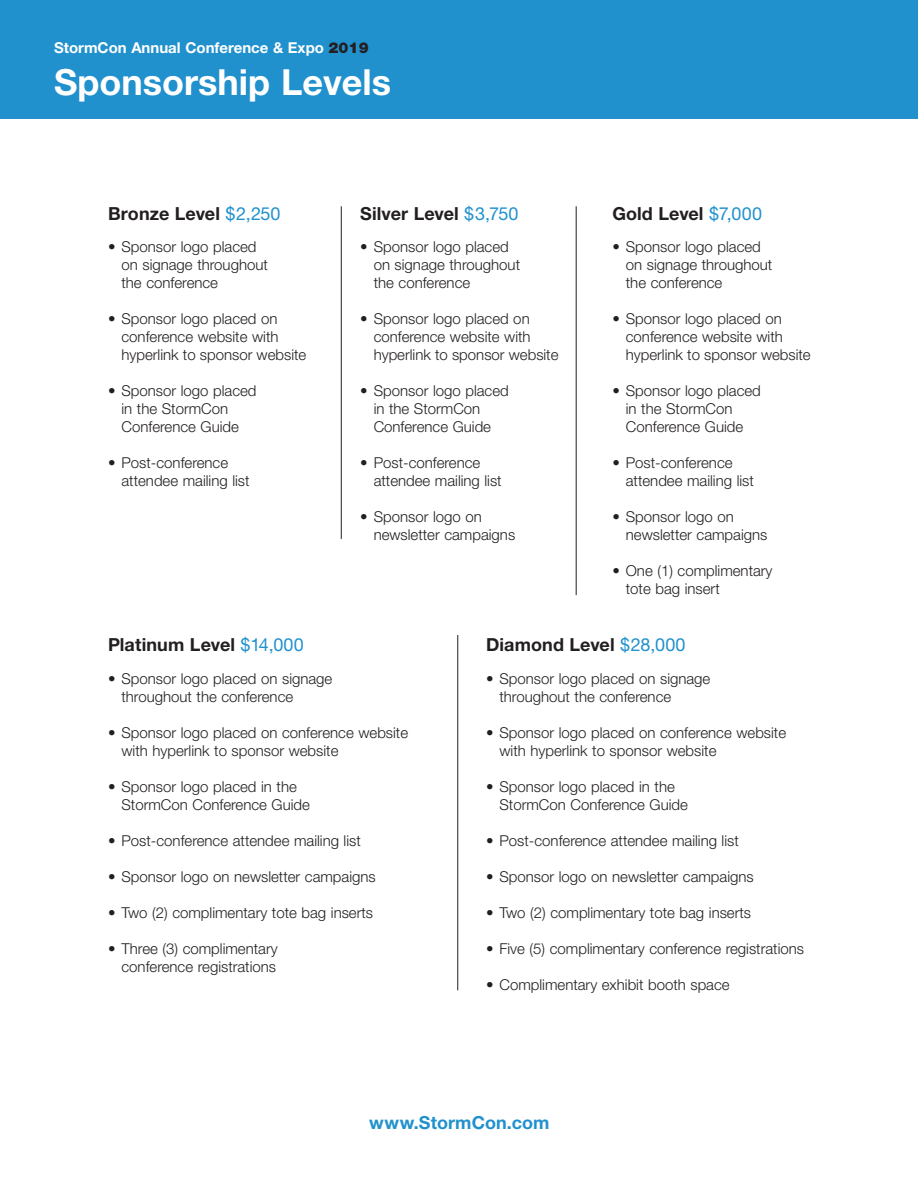
<style>
.page{position:relative;width:918px;height:1188px;background:#fff}
.page>*{position:absolute;margin:0;border:0;box-sizing:border-box;transform-origin:0 0}
.t1{font:700 36px "Helvetica Neue";color:#fff}
.t2{font:700 18px "Helvetica Neue";letter-spacing:-.005em;color:#231f20}
.t3{font:700 18px "Helvetica Neue";letter-spacing:.01em;color:#2191ce}
.t4{font:300 15px/18px "Helvetica Neue";color:#231f20}
.t5{font:700 15px "Helvetica Neue";color:#fff}
.s1{font-weight:900;color:#231f20}
.s2{font-weight:400;color:#2191ce}
</style>
<div class="page">
<div style="left:0;top:0;width:918px;height:119px;background:#2191ce"></div>
<hr style="left:341px;top:206px;width:1px;height:333px;background:#231f20">
<hr style="left:576px;top:206px;width:1px;height:389px;background:#231f20">
<hr style="left:457px;top:635px;width:1px;height:355px;background:#231f20">
<p class="t5" style="left:54px;top:38px;width:316px">StormCon Annual Conference &amp; Expo <span class="s1">2019</span></p>
<h1 class="t1" style="left:54px;top:60px;width:339px">Sponsorship Levels</h1>
<p class="t2" style="left:108px;top:203px;width:174px">Bronze Level <span class="s2">$2,250</span></p>
<p class="t4" style="left:122px;top:237px;width:148px;text-indent:-14px">• Sponsor logo placed on signage throughout the conference</p>
<p class="t4" style="left:122px;top:309px;width:186px;text-indent:-14px">• Sponsor logo placed on conference website with hyperlink to sponsor website</p>
<p class="t4" style="left:122px;top:381px;width:137px;text-indent:-14px">• Sponsor logo placed in the StormCon<br>Conference Guide</p>
<p class="t4" style="left:122px;top:453px;width:130px;text-indent:-14px">• Post-conference attendee mailing list</p>
<p class="t2" style="left:360px;top:203px;width:160px">Silver Level <span class="s2">$3,750</span></p>
<p class="t4" style="left:374px;top:237px;width:148px;text-indent:-14px">• Sponsor logo placed on signage throughout the conference</p>
<p class="t4" style="left:374px;top:309px;width:186px;text-indent:-14px">• Sponsor logo placed on conference website with hyperlink to sponsor website</p>
<p class="t4" style="left:374px;top:381px;width:137px;text-indent:-14px">• Sponsor logo placed in the StormCon<br>Conference Guide</p>
<p class="t4" style="left:374px;top:453px;width:130px;text-indent:-14px">• Post-conference attendee mailing list</p>
<p class="t4" style="left:374px;top:507px;width:143px;text-indent:-14px">• Sponsor logo on newsletter campaigns</p>
<p class="t2" style="left:612px;top:203px;width:151px">Gold Level <span class="s2">$7,000</span></p>
<p class="t4" style="left:626px;top:237px;width:148px;text-indent:-14px">• Sponsor logo placed on signage throughout the conference</p>
<p class="t4" style="left:626px;top:309px;width:186px;text-indent:-14px">• Sponsor logo placed on conference website with hyperlink to sponsor website</p>
<p class="t4" style="left:626px;top:381px;width:137px;text-indent:-14px">• Sponsor logo placed in the StormCon<br>Conference Guide</p>
<p class="t4" style="left:626px;top:453px;width:130px;text-indent:-14px">• Post-conference attendee mailing list</p>
<p class="t4" style="left:626px;top:507px;width:143px;text-indent:-14px">• Sponsor logo on newsletter campaigns</p>
<p class="t4" style="left:626px;top:561px;width:148px;text-indent:-14px">• One (1) complimentary tote bag insert</p>
<p class="t2" style="left:108px;top:633px;width:197px">Platinum Level <span class="s2">$14,000</span></p>
<p class="t4" style="left:122px;top:669px;width:212px;text-indent:-14px">• Sponsor logo placed on signage throughout the conference</p>
<p class="t4" style="left:122px;top:723px;width:288px;text-indent:-14px">• Sponsor logo placed on conference website with hyperlink to sponsor website</p>
<p class="t4" style="left:122px;top:777px;width:190px;text-indent:-14px">• Sponsor logo placed in the<br>StormCon Conference Guide</p>
<p class="t4" style="left:108px;top:831px;width:254px">• Post-conference attendee mailing list</p>
<p class="t4" style="left:108px;top:867px;width:269px">• Sponsor logo on newsletter campaigns</p>
<p class="t4" style="left:108px;top:903px;width:267px">• Two (2) complimentary tote bag inserts</p>
<p class="t4" style="left:108px;top:939px;width:171px;text-align:right">• Three (3) complimentary conference registrations</p>
<p class="t2" style="left:486px;top:633px;width:201px">Diamond Level <span class="s2">$28,000</span></p>
<p class="t4" style="left:500px;top:669px;width:212px;text-indent:-14px">• Sponsor logo placed on signage throughout the conference</p>
<p class="t4" style="left:500px;top:723px;width:288px;text-indent:-14px">• Sponsor logo placed on conference website with hyperlink to sponsor website</p>
<p class="t4" style="left:500px;top:777px;width:190px;text-indent:-14px">• Sponsor logo placed in the<br>StormCon Conference Guide</p>
<p class="t4" style="left:486px;top:831px;width:254px">• Post-conference attendee mailing list</p>
<p class="t4" style="left:486px;top:867px;width:269px">• Sponsor logo on newsletter campaigns</p>
<p class="t4" style="left:486px;top:903px;width:267px">• Two (2) complimentary tote bag inserts</p>
<p class="t4" style="left:486px;top:939px;width:320px">• Five (5) complimentary conference registrations</p>
<p class="t4" style="left:486px;top:975px;width:245px">• Complimentary exhibit booth space</p>
<p class="t3" style="left:369px;top:1111px;width:182px">www.StormCon.com</p>
</div>
